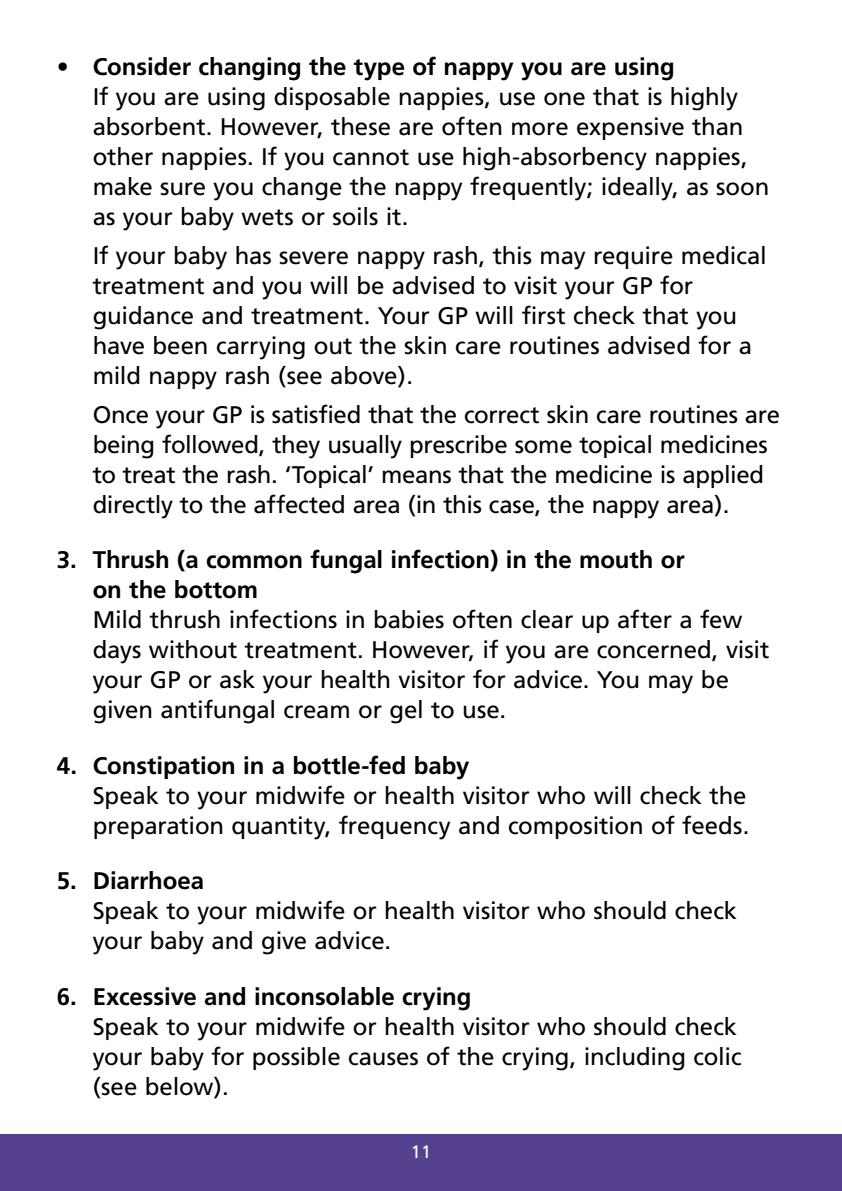
<style>
.page{position:relative;width:842px;height:1191px;background:#fff}
.page>*{position:absolute;margin:0;border:0;box-sizing:border-box;transform-origin:0 0}
.t1{font:24px/30px "Frutiger";letter-spacing:-.005em;color:#000}
.t2{font:700 24px/30px "Frutiger";letter-spacing:-.005em;color:#000}
.t3{font:18px "Frutiger";color:#fff}
</style>
<div class="page">
<div style="left:0;top:1134px;width:842px;height:57px;background:#56418e"></div>
<p class="t2" style="left:57px;top:52px;width:620px">• Consider changing the type of nappy you are using</p>
<p class="t1" style="left:93px;top:82px;width:678px">If you are using disposable nappies, use one that is highly absorbent. However, these are often more expensive than other nappies. If you cannot use high-absorbency nappies, make sure you change the nappy frequently; ideally, as soon as your baby wets or soils it.</p>
<p class="t1" style="left:93px;top:240px;width:676px">If your baby has severe nappy rash, this may require medical treatment and you will be advised to visit your GP for guidance and treatment. Your GP will first check that you have been carrying out the skin care routines advised for a mild nappy rash (see above).</p>
<p class="t1" style="left:93px;top:399px;width:689px">Once your GP is satisfied that the correct skin care routines are being followed, they usually prescribe some topical medicines to treat the rash. ‘Topical’ means that the medicine is applied directly to the affected area (in this case, the nappy area).</p>
<p class="t2" style="left:93px;top:544px;width:593px;text-indent:-36px">3. Thrush (a common fungal infection) in the mouth or on the bottom</p>
<p class="t1" style="left:93px;top:604px;width:678px">Mild thrush infections in babies often clear up after a few days without treatment. However, if you are concerned, visit your GP or ask your health visitor for advice. You may be given antifungal cream or gel to use.</p>
<p class="t2" style="left:57px;top:750px;width:414px">4. Constipation in a bottle-fed baby</p>
<p class="t1" style="left:93px;top:780px;width:658px">Speak to your midwife or health visitor who will check the preparation quantity, frequency and composition of feeds.</p>
<p class="t2" style="left:57px;top:865px;width:149px">5. Diarrhoea</p>
<p class="t1" style="left:93px;top:895px;width:646px">Speak to your midwife or health visitor who should check your baby and give advice.</p>
<p class="t2" style="left:57px;top:981px;width:416px">6. Excessive and inconsolable crying</p>
<p class="t1" style="left:93px;top:1011px;width:650px">Speak to your midwife or health visitor who should check your baby for possible causes of the crying, including colic (see below).</p>
<p class="t3" style="left:411px;top:1141px;width:22px">11</p>
</div>
